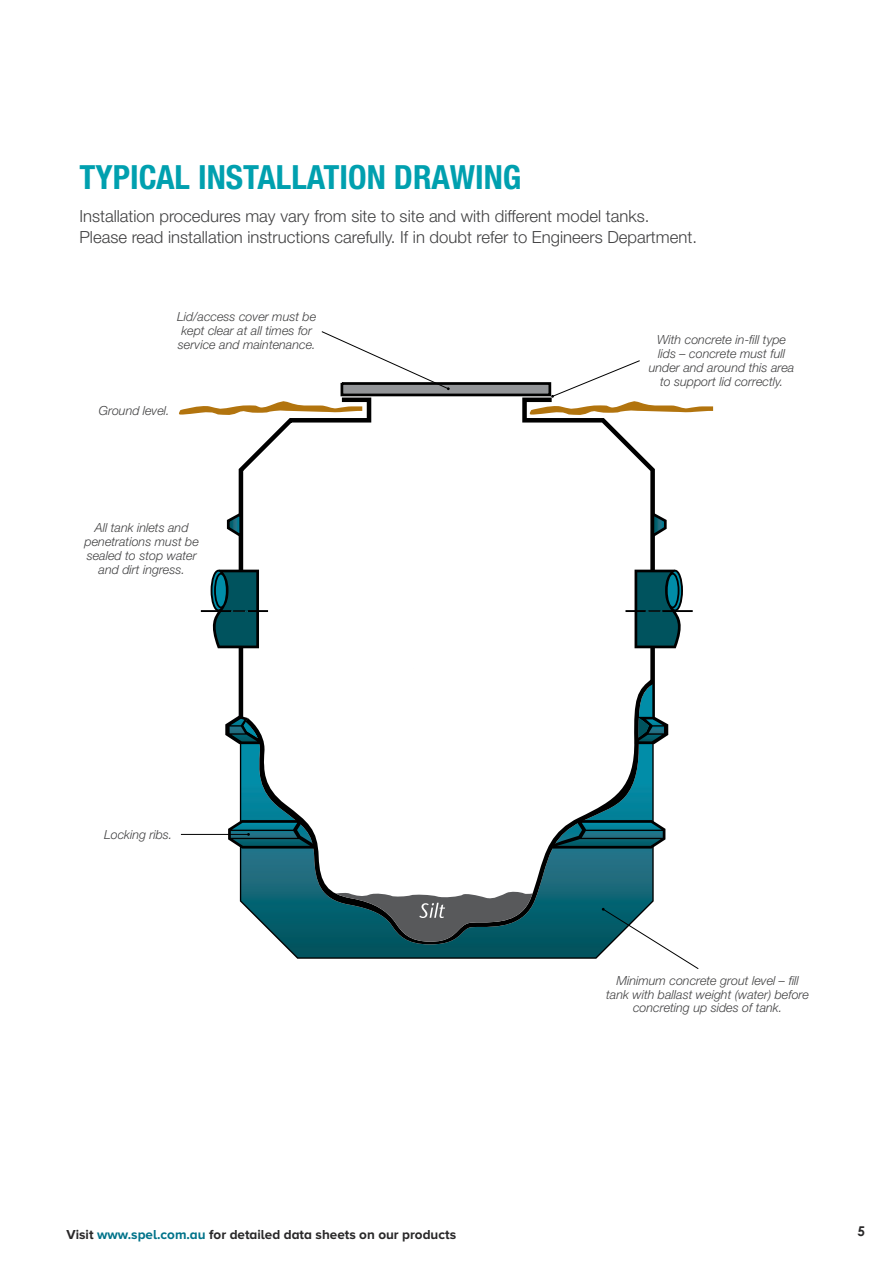
<style>
.page{position:relative;width:893px;height:1263px;background:#fff}
.page>*{position:absolute;margin:0;border:0;box-sizing:border-box;transform-origin:0 0}
.t1{font:700 condensed 33.3px "Helvetica Neue";color:#00a0af}
.t2{font:300 16.65px/20.9px "Helvetica Neue";color:#414142}
.t3{font:700 13.5px "Proxima Nova A";color:#292829}
.t4{font:700 13.5px "Century Gothic";color:#292829}
.t5{font:italic 300 12.45px/14px "Helvetica Neue";color:#414142;text-align:center}
.s1{color:#00738a}
</style>
<div class="page">
<svg style="left:241px;top:862px;width:361px;height:95px"></svg>
<svg style="left:245px;top:862px;width:408px;height:82px"></svg>
<svg style="left:336px;top:891px;width:196px;height:51px"></svg>
<svg style="left:602px;top:908px;width:97px;height:61px"></svg>
<svg style="left:179px;top:331px;width:534px;height:531px"></svg>
<h1 class="t1" style="left:79px;top:157px;width:444px">TYPICAL INSTALLATION DRAWING</h1>
<h2 class="t2" style="left:79px;top:205px;width:619px">Installation procedures may vary from site to site and with different model tanks.<br>Please read installation instructions carefully. If in doubt refer to Engineers Department.</h2>
<p class="t5" style="left:177px;top:310px;width:141px;text-align:left">Lid/access cover must be kept clear at all times for service and maintenance.</p>
<p class="t5" style="left:99px;top:404px;width:72px">Ground level.</p>
<p class="t5" style="left:85px;top:521px;width:116px">All tank inlets and penetrations must be sealed to stop water and dirt ingress.</p>
<p class="t5" style="left:104px;top:827px;width:70px">Locking ribs.</p>
<p class="t5" style="left:649px;top:332px;width:147px">With concrete in-fill type lids – concrete must full under and around this area to support lid correctly.</p>
<p class="t5" style="left:606px;top:973px;width:204px">Minimum concrete grout level – fill tank with ballast weight (water) before concreting up sides of tank.</p>
<p class="t3" style="left:67px;top:1227px;width:391px">Visit <span class="s1">www.spel.com.au</span> for detailed data sheets on our products</p>
<p class="t4" style="left:857px;top:1220px;width:9px">5</p>
</div>
